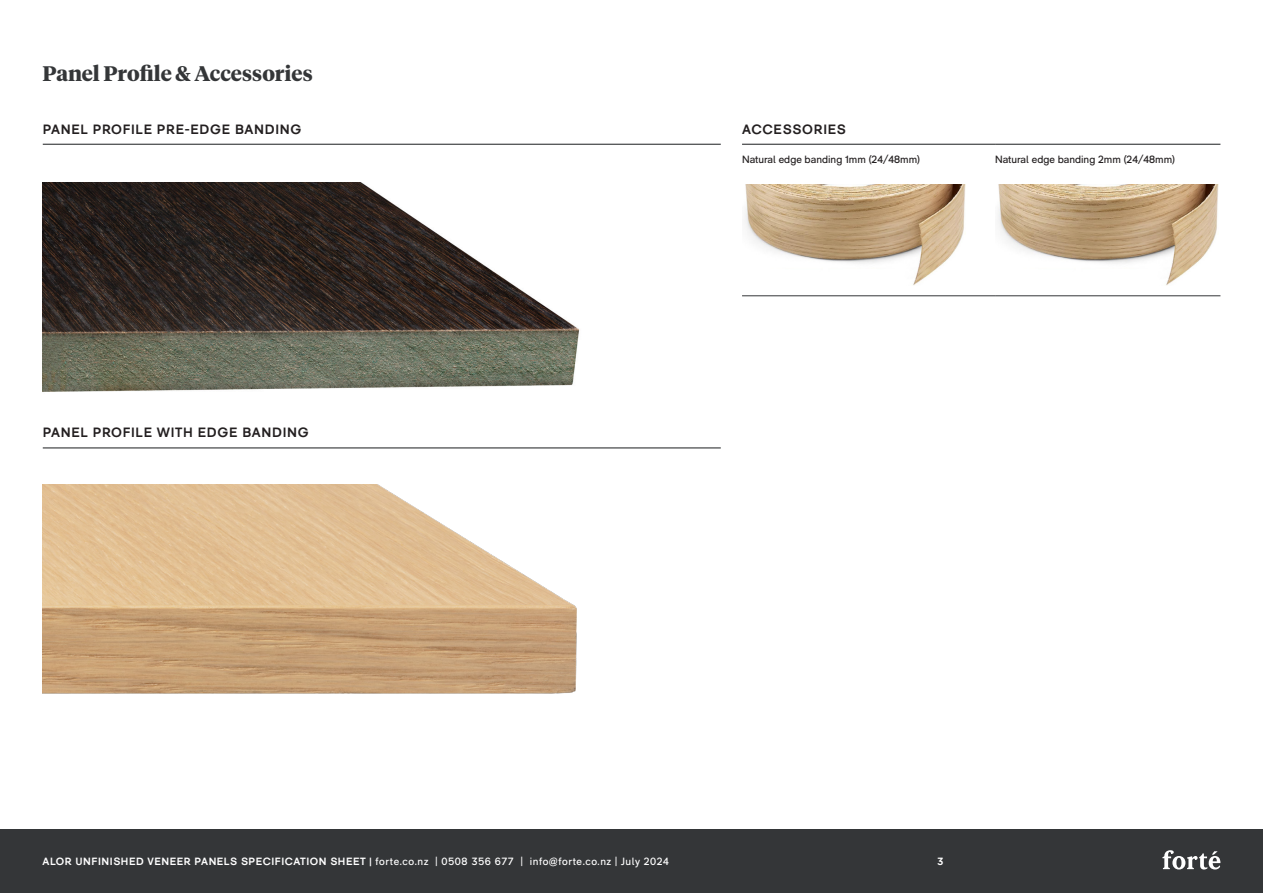
<style>
.page{position:relative;width:1263px;height:893px;background:#fff}
.page>*{position:absolute;margin:0;border:0;box-sizing:border-box;transform-origin:0 0}
.t1{font:700 21px "Tiempos Headline";color:#343638}
.t2{font:700 13.5px "RM Pro";letter-spacing:.05em;color:#231f20}
.t3{font:10.5px "RM Pro";letter-spacing:.05em;color:#fff}
.t4{font:10.5px "RM Pro";color:#231f20}
.t5{font:700 10.5px "RM Pro";color:#fff}
.s1{font-weight:700}
</style>
<div class="page">
<div style="left:0;top:829px;width:1263px;height:64px;background:#343638"></div>
<svg style="left:1162px;top:850px;width:58px;height:19px"></svg>
<hr style="left:742px;top:144px;width:253px;height:1px;background:#343638">
<hr style="left:995px;top:144px;width:225px;height:1px;background:#343638">
<hr style="left:742px;top:296px;width:253px;height:1px;background:#343638">
<hr style="left:995px;top:296px;width:225px;height:1px;background:#343638">
<img style="left:745px;top:184px;width:221px;height:101px">
<img style="left:998px;top:184px;width:221px;height:101px">
<hr style="left:43px;top:144px;width:678px;height:1px;background:#343638">
<hr style="left:43px;top:447px;width:678px;height:1px;background:#343638">
<img style="left:43px;top:183px;width:537px;height:209px">
<img style="left:43px;top:485px;width:534px;height:209px">
<p class="t1" style="left:43px;top:59px;width:272px">Panel Profile &amp; Accessories</p>
<p class="t2" style="left:43px;top:121px;width:260px">PANEL PROFILE PRE-EDGE BANDING</p>
<p class="t2" style="left:43px;top:425px;width:268px">PANEL PROFILE WITH EDGE BANDING</p>
<p class="t2" style="left:742px;top:121px;width:105px">ACCESSORIES</p>
<p class="t4" style="left:742px;top:153px;width:179px">Natural edge banding 1mm (24/48mm)</p>
<p class="t4" style="left:995px;top:153px;width:181px">Natural edge banding 2mm (24/48mm)</p>
<p class="t3" style="left:43px;top:855px;width:628px"><span class="s1">ALOR UNFINISHED VENEER PANELS SPECIFICATION SHEET |</span> forte.co.nz | 0508 356 677 | info@forte.co.nz | July 2024</p>
<p class="t5" style="left:937px;top:855px;width:8px">3</p>
</div>
